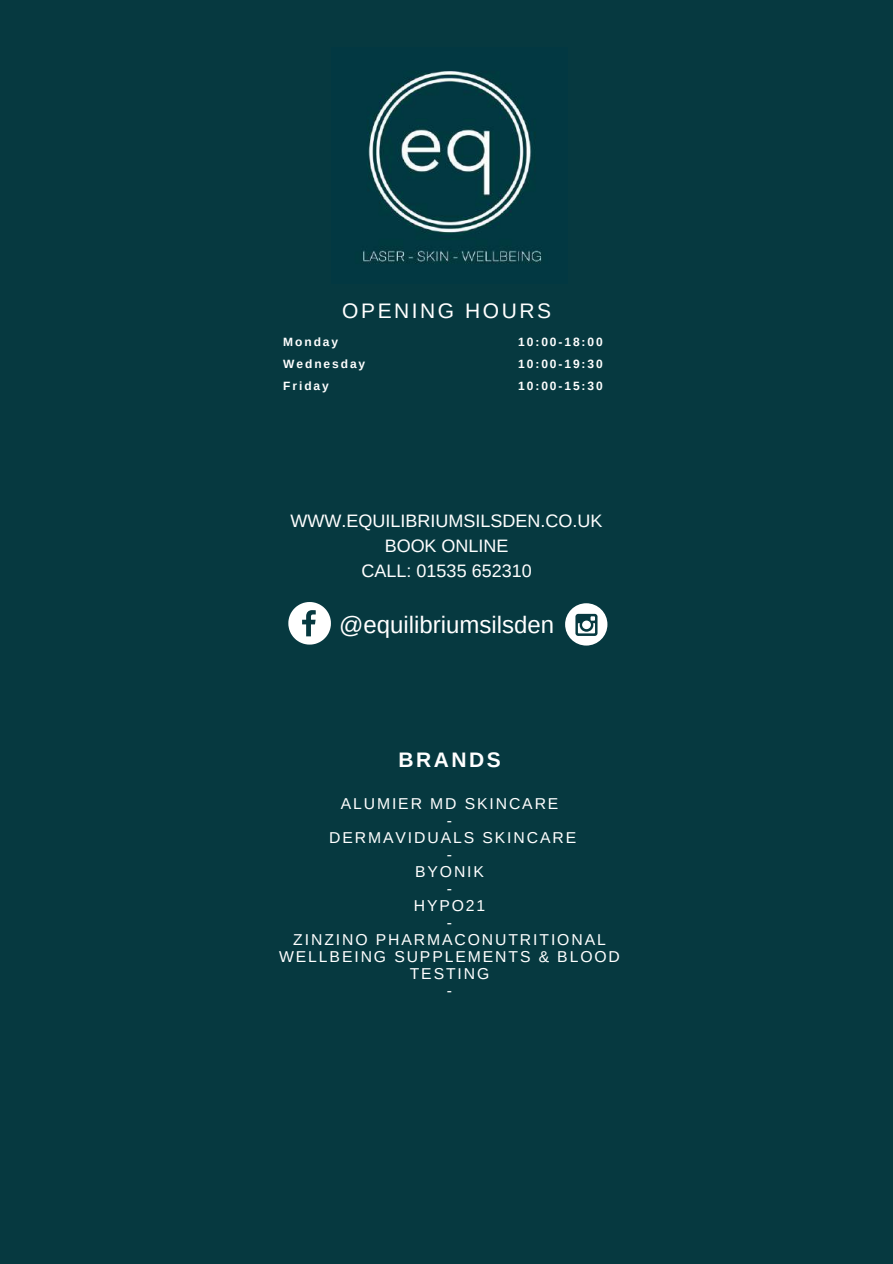
<style>
.page{position:relative;width:893px;height:1264px;background:#fff}
.page>*{position:absolute;margin:0;border:0;box-sizing:border-box;transform-origin:0 0}
.t1{font:24px "Arimo";color:#fff}
.t2{font:21px "Arimo";letter-spacing:.12em;color:#fff}
.t3{font:700 21px "Arimo";letter-spacing:.12em;color:#fff}
.t4{font:18px/24.8px "Arimo";color:#fff;text-align:center}
.t5{font:15.75px/17px "Arimo";letter-spacing:.12em;color:#fff;text-align:center}
.t6{font:700 12px/22.2px "Arimo";letter-spacing:.16em;color:#fff}
</style>
<div class="page">
<div style="left:0;top:0;width:892px;height:1263px;background:#063940"></div>
<svg style="left:288px;top:602px;width:43px;height:42px"></svg>
<div style="left:565px;top:603px;width:42px;height:42px;background:#fff;border-radius:50%"></div>
<svg style="left:575px;top:614px;width:22px;height:22px"></svg>
<img style="left:363px;top:71px;width:178px;height:193px">
<h2 class="t2" style="left:342px;top:298px;width:210px">OPENING HOURS</h2>
<p class="t6" style="left:283px;top:330px;width:83px">Monday<br>Wednesday<br>Friday</p>
<p class="t6" style="left:518px;top:330px;width:86px;text-align:justify">10:00-18:00<br>10:00-19:30<br>10:00-15:30</p>
<p class="t4" style="left:290px;top:509px;width:313px">WWW.EQUILIBRIUMSILSDEN.CO.UK<br>BOOK ONLINE<br>CALL: 01535 652310</p>
<h1 class="t1" style="left:339px;top:611px;width:217px">@equilibriumsilsden</h1>
<h2 class="t3" style="left:398px;top:747px;width:104px">BRANDS</h2>
<p class="t5" style="left:279px;top:795px;width:342px">ALUMIER MD SKINCARE<br>-<br>DERMAVIDUALS SKINCARE<br>-<br>BYONIK<br>-<br>HYPO21<br>-<br>ZINZINO PHARMACONUTRITIONAL<br>WELLBEING SUPPLEMENTS &amp; BLOOD<br>TESTING<br>-</p>
</div>
